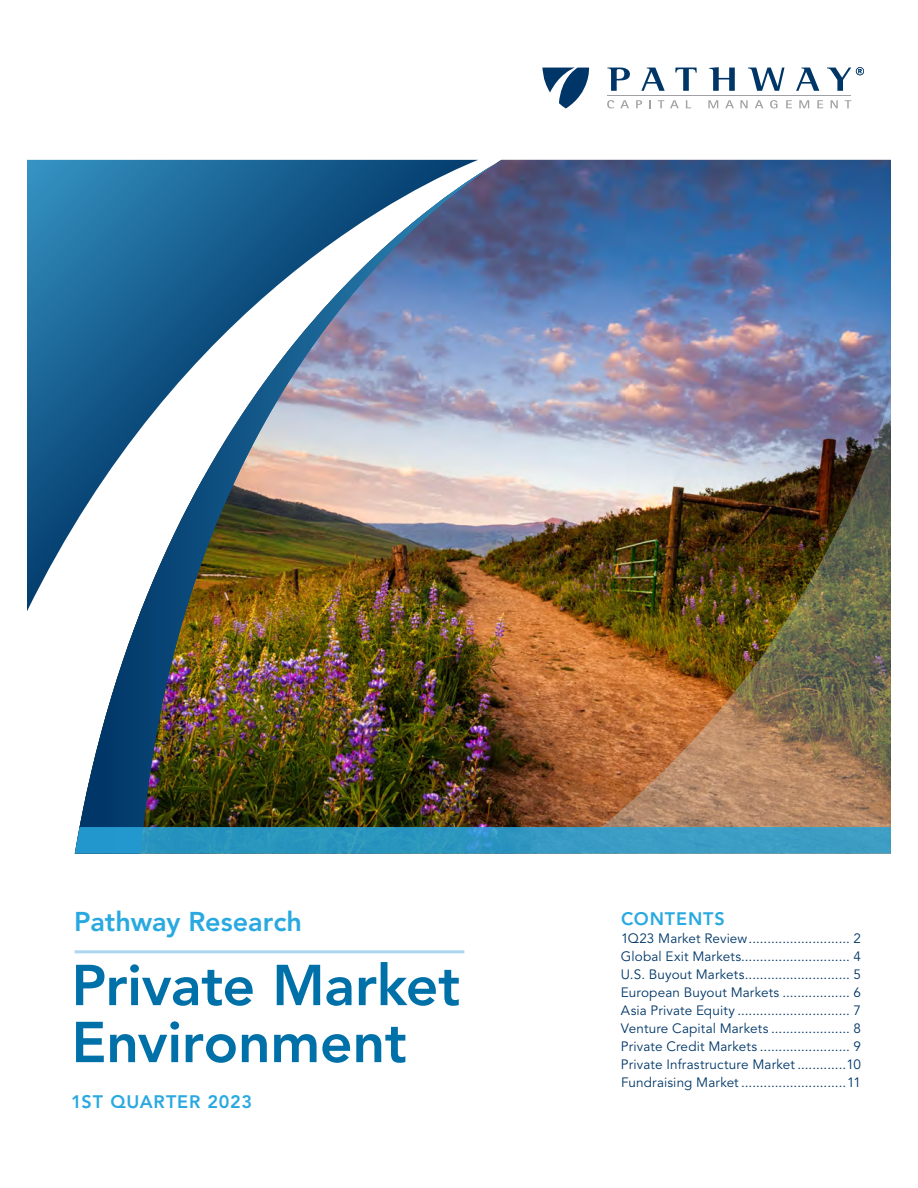
<style>
.page{position:relative;width:918px;height:1188px;background:#fff}
.page>*{position:absolute;margin:0;border:0;box-sizing:border-box;transform-origin:0 0}
.t1{font:800 57px/57px "Avenir LT Pro";letter-spacing:-.005em;color:#0070a8}
.t2{font:800 27px "Avenir LT Pro";color:#29a9e0}
.t3{font:800 18px "Avenir LT Pro";letter-spacing:.05em;color:#29a9e0}
.t4{font:13.5px/18px "Avenir LT Pro";letter-spacing:.01em;color:#003768;text-align:justify}
</style>
<div class="page">
<img style="left:494px;top:160px;width:397px;height:667px">
<img style="left:601px;top:394px;width:290px;height:433px">
<svg style="left:27px;top:160px;width:451px;height:451px;background:#3176a2"></svg>
<img style="left:75px;top:164px;width:419px;height:663px">
<svg style="left:75px;top:827px;width:816px;height:27px;background:#3298c1"></svg>
<hr style="left:75px;top:950px;width:389px;height:3px;background:#add6f1">
<svg style="left:542px;top:68px;width:48px;height:41px"></svg>
<svg style="left:607px;top:100px;width:7px;height:8px"></svg>
<svg style="left:620px;top:100px;width:9px;height:8px"></svg>
<svg style="left:636px;top:100px;width:6px;height:8px"></svg>
<svg style="left:649px;top:100px;width:2px;height:8px"></svg>
<svg style="left:658px;top:100px;width:6px;height:8px"></svg>
<svg style="left:670px;top:100px;width:9px;height:8px"></svg>
<svg style="left:686px;top:100px;width:5px;height:8px"></svg>
<svg style="left:708px;top:100px;width:10px;height:8px"></svg>
<svg style="left:725px;top:100px;width:9px;height:8px"></svg>
<svg style="left:740px;top:100px;width:8px;height:8px"></svg>
<svg style="left:755px;top:100px;width:8px;height:8px"></svg>
<svg style="left:770px;top:100px;width:7px;height:8px"></svg>
<svg style="left:786px;top:100px;width:6px;height:8px"></svg>
<svg style="left:799px;top:100px;width:10px;height:8px"></svg>
<svg style="left:817px;top:100px;width:6px;height:8px"></svg>
<svg style="left:831px;top:100px;width:7px;height:8px"></svg>
<svg style="left:845px;top:100px;width:6px;height:8px"></svg>
<hr style="left:607px;top:95px;width:244px;height:1px;background:#a1a1a5">
<svg style="left:607px;top:68px;width:23px;height:23px"></svg>
<svg style="left:641px;top:68px;width:24px;height:23px"></svg>
<svg style="left:675px;top:68px;width:22px;height:23px"></svg>
<svg style="left:709px;top:67px;width:26px;height:24px"></svg>
<svg style="left:748px;top:68px;width:37px;height:23px"></svg>
<svg style="left:796px;top:68px;width:23px;height:23px"></svg>
<svg style="left:827px;top:67px;width:37px;height:24px"></svg>
<h2 class="t2" style="left:74px;top:906px;width:229px">Pathway Research</h2>
<h1 class="t1" style="left:72px;top:957px;width:390px">Private Market<br>Environment</h1>
<h3 class="t3" style="left:71px;top:1091px;width:182px">1ST QUARTER 2023</h3>
<h3 class="t3" style="left:621px;top:908px;width:105px">CONTENTS</h3>
<p class="t4" style="left:621px;top:930px;width:242px">1Q23 Market Review........................... 2<br>Global Exit Markets............................. 4<br>U.S. Buyout Markets............................ 5<br>European Buyout Markets .................. 6<br>Asia Private Equity .............................. 7<br>Venture Capital Markets ..................... 8<br>Private Credit Markets ........................ 9<br>Private Infrastructure Market .............10<br>Fundraising Market ............................11</p>
</div>
